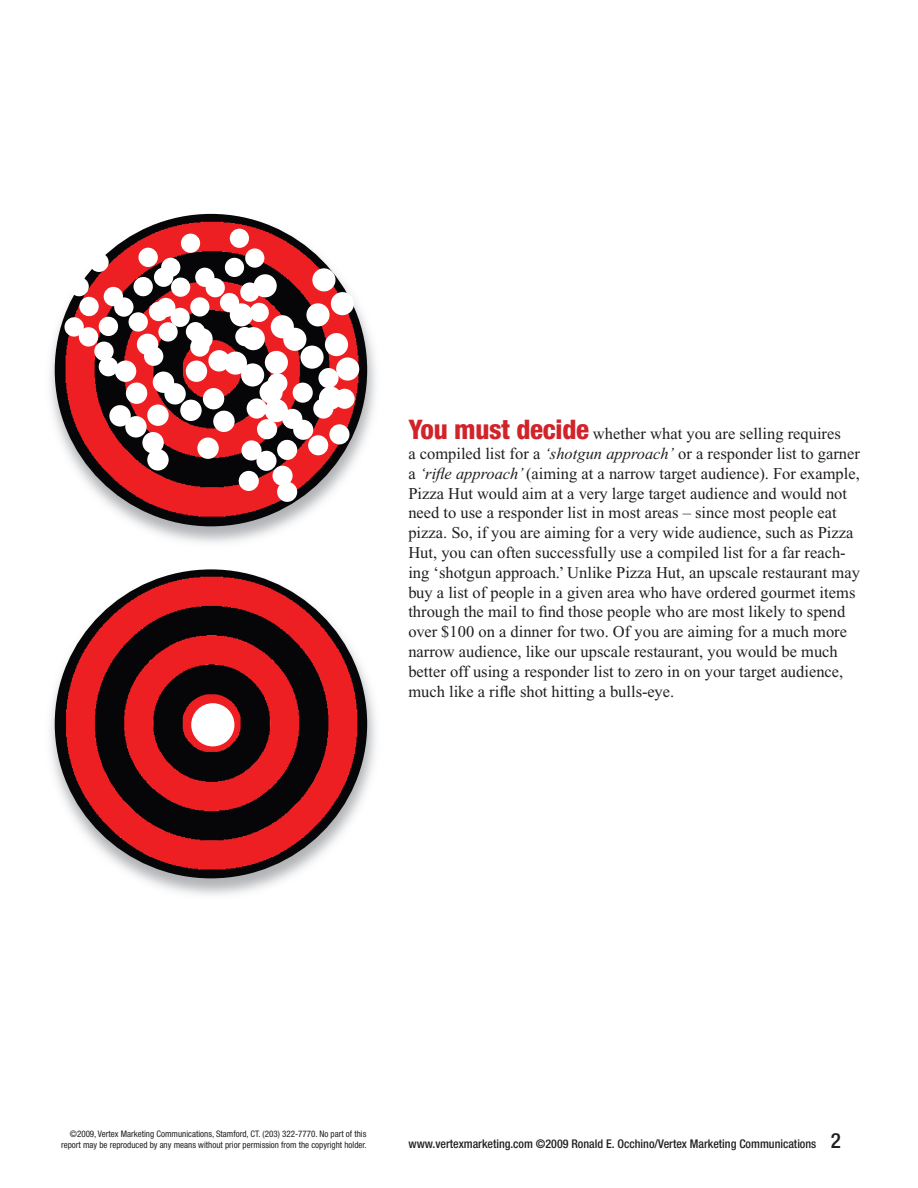
<style>
.page{position:relative;width:918px;height:1188px;background:#fff}
.page>*{position:absolute;margin:0;border:0;box-sizing:border-box;transform-origin:0 0}
.t1{font:16.5px/19.8px "Times New Roman";color:#231f20}
.t2{font:500 condensed 12px "Helvetica Neue";color:#231f20}
.t3{font:condensed 9px/10.8px "Helvetica Neue";color:#231f20;text-align:right}
.s1{font-family:"Helvetica Neue";font-weight:800;font-stretch:condensed;font-size:27px;color:#d1232a}
.s2{font-style:italic}
.s3{font-size:21px}
</style>
<div class="page">
<img style="left:50px;top:213px;width:326px;height:330px">
<img style="left:55px;top:214px;width:312px;height:312px;border-radius:50%">
<img style="left:50px;top:571px;width:326px;height:324px">
<img style="left:55px;top:569px;width:312px;height:309px;border-radius:50%">
<div style="left:89px;top:253px;width:20px;height:19px;background:#fff;border-radius:50%"></div>
<div style="left:104px;top:287px;width:19px;height:19px;background:#fff;border-radius:50%"></div>
<div style="left:134px;top:277px;width:19px;height:19px;background:#fff;border-radius:50%"></div>
<div style="left:138px;top:248px;width:20px;height:19px;background:#fff;border-radius:50%"></div>
<div style="left:99px;top:357px;width:19px;height:19px;background:#fff;border-radius:50%"></div>
<div style="left:158px;top:322px;width:20px;height:20px;background:#fff;border-radius:50%"></div>
<div style="left:114px;top:297px;width:20px;height:20px;background:#fff;border-radius:50%"></div>
<div style="left:64px;top:317px;width:20px;height:20px;background:#fff;border-radius:50%"></div>
<div style="left:79px;top:297px;width:20px;height:19px;background:#fff;border-radius:50%"></div>
<div style="left:99px;top:317px;width:19px;height:19px;background:#fff;border-radius:50%"></div>
<div style="left:94px;top:342px;width:20px;height:19px;background:#fff;border-radius:50%"></div>
<div style="left:79px;top:327px;width:19px;height:20px;background:#fff;border-radius:50%"></div>
<div style="left:149px;top:302px;width:19px;height:19px;background:#fff;border-radius:50%"></div>
<div style="left:144px;top:347px;width:19px;height:19px;background:#fff;border-radius:50%"></div>
<div style="left:129px;top:312px;width:19px;height:20px;background:#fff;border-radius:50%"></div>
<div style="left:154px;top:268px;width:19px;height:19px;background:#fff;border-radius:50%"></div>
<div style="left:69px;top:277px;width:20px;height:19px;background:#fff;border-radius:50%"></div>
<div style="left:267px;top:373px;width:20px;height:20px;background:#fff;border-radius:50%"></div>
<div style="left:282px;top:409px;width:20px;height:20px;background:#fff;border-radius:50%"></div>
<div style="left:313px;top:398px;width:20px;height:21px;background:#fff;border-radius:50%"></div>
<div style="left:318px;top:368px;width:21px;height:20px;background:#fff;border-radius:50%"></div>
<div style="left:277px;top:482px;width:20px;height:20px;background:#fff;border-radius:50%"></div>
<div style="left:293px;top:383px;width:20px;height:20px;background:#fff;border-radius:50%"></div>
<div style="left:293px;top:420px;width:20px;height:20px;background:#fff;border-radius:50%"></div>
<div style="left:241px;top:440px;width:21px;height:21px;background:#fff;border-radius:50%"></div>
<div style="left:257px;top:419px;width:20px;height:20px;background:#fff;border-radius:50%"></div>
<div style="left:277px;top:440px;width:20px;height:20px;background:#fff;border-radius:50%"></div>
<div style="left:273px;top:466px;width:20px;height:20px;background:#fff;border-radius:50%"></div>
<div style="left:256px;top:451px;width:21px;height:20px;background:#fff;border-radius:50%"></div>
<div style="left:329px;top:424px;width:21px;height:20px;background:#fff;border-radius:50%"></div>
<div style="left:239px;top:471px;width:20px;height:20px;background:#fff;border-radius:50%"></div>
<div style="left:308px;top:435px;width:20px;height:20px;background:#fff;border-radius:50%"></div>
<div style="left:335px;top:389px;width:20px;height:20px;background:#fff;border-radius:50%"></div>
<div style="left:247px;top:398px;width:20px;height:21px;background:#fff;border-radius:50%"></div>
<div style="left:254px;top:274px;width:23px;height:23px;background:#fff;border-radius:50%"></div>
<div style="left:271px;top:315px;width:23px;height:23px;background:#fff;border-radius:50%"></div>
<div style="left:306px;top:303px;width:24px;height:23px;background:#fff;border-radius:50%"></div>
<div style="left:312px;top:268px;width:23px;height:23px;background:#fff;border-radius:50%"></div>
<div style="left:265px;top:399px;width:23px;height:23px;background:#fff;border-radius:50%"></div>
<div style="left:336px;top:357px;width:23px;height:24px;background:#fff;border-radius:50%"></div>
<div style="left:283px;top:328px;width:23px;height:23px;background:#fff;border-radius:50%"></div>
<div style="left:224px;top:352px;width:23px;height:23px;background:#fff;border-radius:50%"></div>
<div style="left:242px;top:327px;width:23px;height:23px;background:#fff;border-radius:50%"></div>
<div style="left:265px;top:351px;width:23px;height:23px;background:#fff;border-radius:50%"></div>
<div style="left:260px;top:381px;width:23px;height:23px;background:#fff;border-radius:50%"></div>
<div style="left:241px;top:363px;width:23px;height:24px;background:#fff;border-radius:50%"></div>
<div style="left:325px;top:333px;width:23px;height:23px;background:#fff;border-radius:50%"></div>
<div style="left:319px;top:387px;width:23px;height:23px;background:#fff;border-radius:50%"></div>
<div style="left:300px;top:346px;width:24px;height:23px;background:#fff;border-radius:50%"></div>
<div style="left:331px;top:292px;width:23px;height:23px;background:#fff;border-radius:50%"></div>
<div style="left:230px;top:303px;width:23px;height:23px;background:#fff;border-radius:50%"></div>
<div style="left:137px;top:334px;width:21px;height:21px;background:#fff;border-radius:50%"></div>
<div style="left:153px;top:372px;width:21px;height:21px;background:#fff;border-radius:50%"></div>
<div style="left:186px;top:361px;width:21px;height:21px;background:#fff;border-radius:50%"></div>
<div style="left:191px;top:328px;width:22px;height:22px;background:#fff;border-radius:50%"></div>
<div style="left:147px;top:449px;width:22px;height:22px;background:#fff;border-radius:50%"></div>
<div style="left:213px;top:411px;width:22px;height:21px;background:#fff;border-radius:50%"></div>
<div style="left:164px;top:383px;width:22px;height:22px;background:#fff;border-radius:50%"></div>
<div style="left:109px;top:405px;width:22px;height:22px;background:#fff;border-radius:50%"></div>
<div style="left:126px;top:383px;width:21px;height:21px;background:#fff;border-radius:50%"></div>
<div style="left:147px;top:405px;width:22px;height:21px;background:#fff;border-radius:50%"></div>
<div style="left:142px;top:432px;width:22px;height:21px;background:#fff;border-radius:50%"></div>
<div style="left:125px;top:416px;width:22px;height:22px;background:#fff;border-radius:50%"></div>
<div style="left:203px;top:388px;width:21px;height:21px;background:#fff;border-radius:50%"></div>
<div style="left:197px;top:438px;width:22px;height:21px;background:#fff;border-radius:50%"></div>
<div style="left:180px;top:400px;width:22px;height:21px;background:#fff;border-radius:50%"></div>
<div style="left:208px;top:350px;width:22px;height:22px;background:#fff;border-radius:50%"></div>
<div style="left:115px;top:361px;width:21px;height:21px;background:#fff;border-radius:50%"></div>
<div style="left:181px;top:234px;width:19px;height:19px;background:#fff;border-radius:50%"></div>
<div style="left:195px;top:268px;width:19px;height:19px;background:#fff;border-radius:50%"></div>
<div style="left:225px;top:258px;width:19px;height:19px;background:#fff;border-radius:50%"></div>
<div style="left:230px;top:229px;width:19px;height:19px;background:#fff;border-radius:50%"></div>
<div style="left:190px;top:337px;width:19px;height:20px;background:#fff;border-radius:50%"></div>
<div style="left:250px;top:303px;width:19px;height:19px;background:#fff;border-radius:50%"></div>
<div style="left:206px;top:278px;width:19px;height:19px;background:#fff;border-radius:50%"></div>
<div style="left:156px;top:298px;width:19px;height:19px;background:#fff;border-radius:50%"></div>
<div style="left:171px;top:278px;width:19px;height:19px;background:#fff;border-radius:50%"></div>
<div style="left:190px;top:297px;width:19px;height:20px;background:#fff;border-radius:50%"></div>
<div style="left:186px;top:322px;width:19px;height:19px;background:#fff;border-radius:50%"></div>
<div style="left:170px;top:308px;width:20px;height:19px;background:#fff;border-radius:50%"></div>
<div style="left:240px;top:282px;width:19px;height:20px;background:#fff;border-radius:50%"></div>
<div style="left:235px;top:327px;width:20px;height:19px;background:#fff;border-radius:50%"></div>
<div style="left:220px;top:293px;width:19px;height:19px;background:#fff;border-radius:50%"></div>
<div style="left:245px;top:248px;width:19px;height:20px;background:#fff;border-radius:50%"></div>
<div style="left:161px;top:258px;width:19px;height:19px;background:#fff;border-radius:50%"></div>
<div style="left:191px;top:703px;width:43px;height:43px;background:#fff;border-radius:50%"></div>
<p class="t1" style="left:408px;top:425px;width:453px"><span class="s1">You must decide</span> whether what you are selling requires<br>a compiled list for a <span class="s2">‘shotgun approach’</span> or a responder list to garner a <span class="s2">‘rifle approach’</span> (aiming at a narrow target audience). For example, Pizza Hut would aim at a very large target audience and would not need to use a responder list in most areas – since most people eat pizza. So, if you are aiming for a very wide audience, such as Pizza Hut, you can often successfully use a compiled list for a far reach&shy;ing ‘shotgun approach.’ Unlike Pizza Hut, an upscale restaurant may buy a list of people in a given area who have ordered gourmet items through the mail to find those people who are most likely to spend over $100 on a dinner for two. Of you are aiming for a much more narrow audience, like our upscale restaurant, you would be much better off using a responder list to zero in on your target audience, much like a rifle shot hitting a bulls-eye.</p>
<p class="t3" style="left:61px;top:1130px;width:307px">©2009, Vertex Marketing Communications, Stamford, CT. (203) 322-7770. No part of this report may be reproduced by any means without prior permission from the copyright holder.</p>
<p class="t2" style="left:409px;top:1140px;width:434px">www.vertexmarketing.com ©2009 Ronald E. Occhino/Vertex Marketing Communications <span class="s3">2</span></p>
</div>
